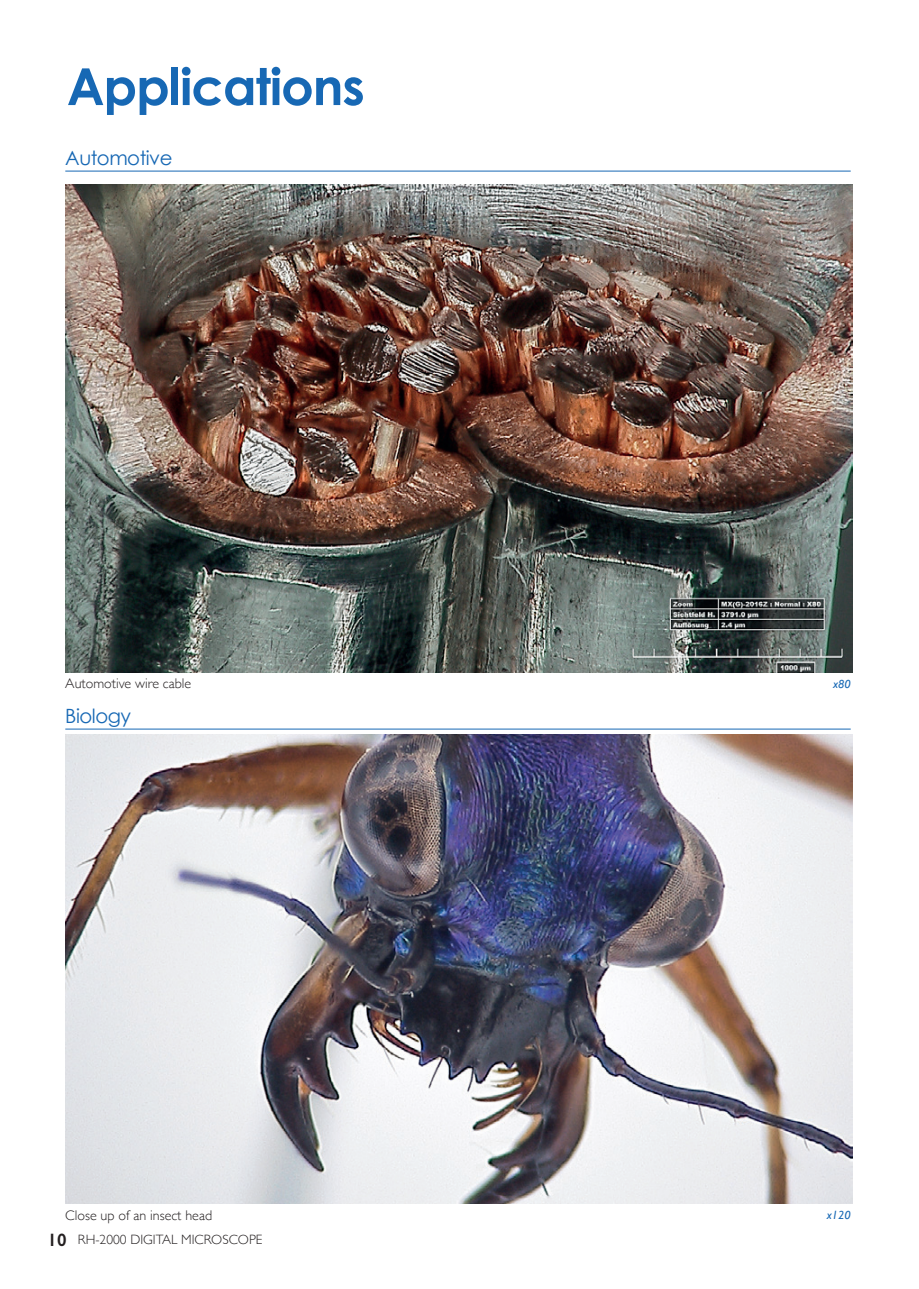
<style>
.page{position:relative;width:919px;height:1289px;background:#fff}
.page>*{position:absolute;margin:0;border:0;box-sizing:border-box;transform-origin:0 0}
.t1{font:700 51px "Century Gothic";letter-spacing:-.02em;color:#1768b4}
.t2{font:19.65px "Century Gothic";letter-spacing:-.025em;color:#1768b4}
.t3{font:300 14.1px "Gill Sans";color:#231f20}
.t4{font:300 13.5px "Gill Sans";color:#231f20}
.t5{font:italic 12px "Gill Sans";color:#1768b4}
.s1{font-weight:600;font-size:18px}
</style>
<div class="page">
<hr style="left:65px;top:171px;width:785px;height:1px;background:#1768b4">
<img style="left:65px;top:185px;width:787px;height:487px">
<hr style="left:65px;top:728px;width:785px;height:1px;background:#1768b4">
<img style="left:65px;top:734px;width:787px;height:469px">
<h1 class="t1" style="left:67px;top:54px;width:299px">Applications</h1>
<h2 class="t2" style="left:65px;top:146px;width:109px">Automotive</h2>
<p class="t3" style="left:65px;top:672px;width:127px">Automotive wire cable</p>
<p class="t5" style="left:833px;top:676px;width:19px">x80</p>
<h2 class="t2" style="left:65px;top:703px;width:67px">Biology</h2>
<p class="t3" style="left:65px;top:1203px;width:148px">Close up of an insect head</p>
<p class="t5" style="left:826px;top:1207px;width:25px">x120</p>
<p class="t4" style="left:48px;top:1229px;width:216px"><span class="s1">10</span> RH-2000 DIGITAL MICROSCOPE</p>
</div>
